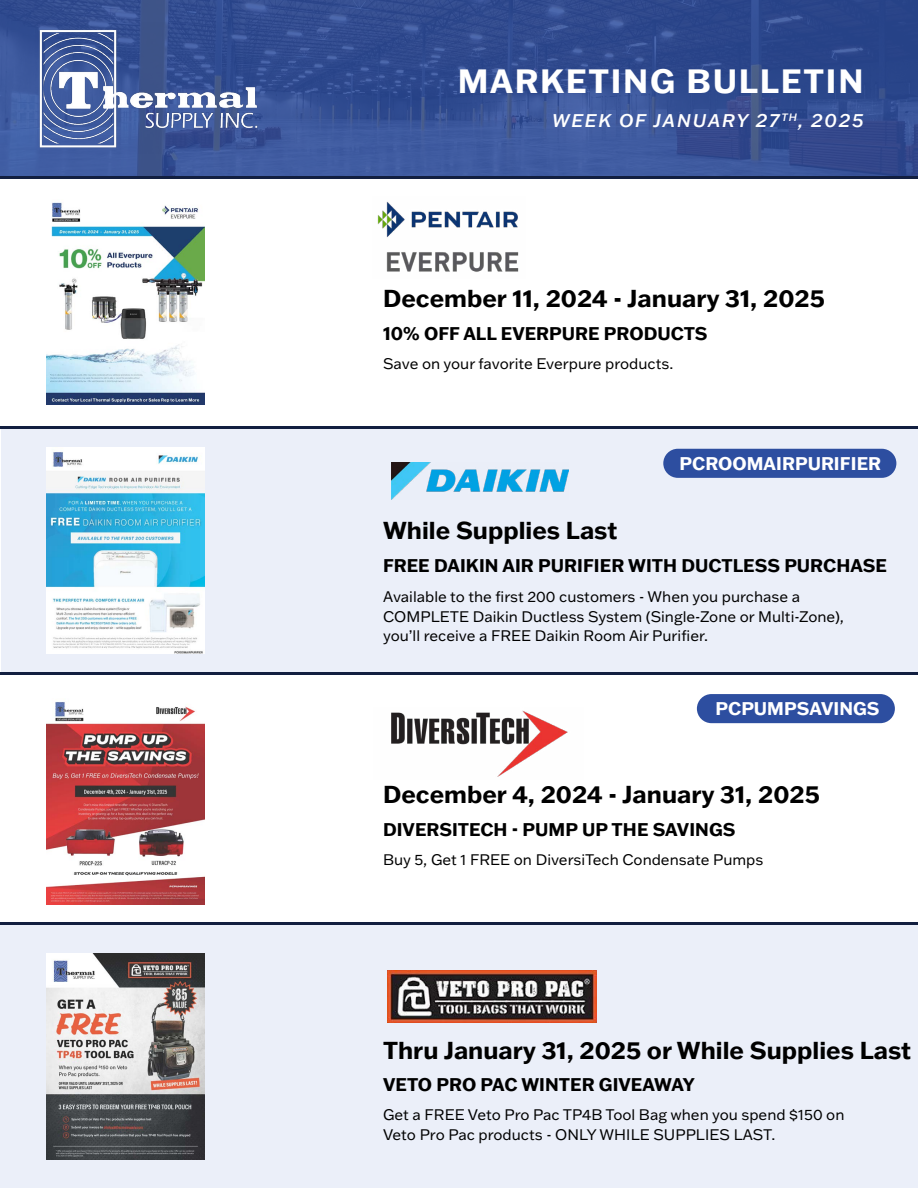
<style>
.page{position:relative;width:918px;height:1188px;background:#fff}
.page>*{position:absolute;margin:0;border:0;box-sizing:border-box;transform-origin:0 0}
.t1{font:700 33px "Franklin Gothic ATF";letter-spacing:.05em;color:#fff}
.t2{font:700 24px "Franklin Gothic ATF";color:#000}
.t3{font:700 18px "Franklin Gothic ATF";color:#000}
.t4{font:700 18px "Franklin Gothic ATF";color:#fff}
.t5{font:italic 500 18px "Franklin Gothic ATF";letter-spacing:.1em;color:#fff}
.t6{font:15px/19.5px "Franklin Gothic ATF";color:#000}
</style>
<div class="page">
<div style="left:1px;top:925px;width:917px;height:263px;background:#ebeff9"></div>
<div style="left:2px;top:427px;width:916px;height:248px;background:#ebeff9"></div>
<svg style="left:0;top:0;width:918px;height:176px;background:#344f93"></svg>
<img style="left:36px;top:23px;width:231px;height:131px">
<hr style="left:0;top:176px;width:917px;height:3px;background:#121f40">
<hr style="left:0;top:672px;width:917px;height:3px;background:#121f40">
<hr style="left:1px;top:922px;width:917px;height:3px;background:#121f40">
<img style="left:47px;top:954px;width:157px;height:206px">
<img style="left:387px;top:971px;width:210px;height:52px">
<img style="left:47px;top:448px;width:157px;height:205px">
<img style="left:391px;top:463px;width:178px;height:36px">
<img style="left:47px;top:702px;width:157px;height:202px">
<img style="left:391px;top:710px;width:177px;height:67px">
<img style="left:46px;top:202px;width:158px;height:203px">
<img style="left:377px;top:201px;width:142px;height:71px">
<hr style="left:0;top:426px;width:917px;height:3px;background:#121f40">
<div style="left:663px;top:449px;width:233px;height:29px;background:#2d4ea0;border-radius:15px"></div>
<div style="left:697px;top:694px;width:198px;height:29px;background:#2d4ea0;border-radius:15px"></div>
<h1 class="t1" style="left:458px;top:59px;width:407px">MARKETING BULLETIN</h1>
<p class="t5" style="left:552px;top:108px;width:313px">WEEK OF JANUARY 27<sup>TH</sup>, 2025</p>
<h2 class="t2" style="left:383px;top:282px;width:443px">December 11, 2024 - January 31, 2025</h2>
<p class="t3" style="left:383px;top:321px;width:326px">10% OFF ALL EVERPURE PRODUCTS</p>
<p class="t6" style="left:383px;top:353px;width:292px">Save on your favorite Everpure products.</p>
<h2 class="t2" style="left:383px;top:514px;width:236px">While Supplies Last</h2>
<p class="t4" style="left:680px;top:451px;width:203px">PCROOMAIRPURIFIER</p>
<p class="t3" style="left:383px;top:553px;width:505px">FREE DAIKIN AIR PURIFIER WITH DUCTLESS PURCHASE</p>
<p class="t6" style="left:383px;top:587px;width:462px">Available to the first 200 customers - When you purchase a<br>COMPLETE Daikin Ductless System (Single-Zone or Multi-Zone), you’ll receive a FREE Daikin Room Air Purifier.</p>
<p class="t4" style="left:716px;top:696px;width:166px">PCPUMPSAVINGS</p>
<h2 class="t2" style="left:383px;top:779px;width:438px">December 4, 2024 - January 31, 2025</h2>
<p class="t3" style="left:383px;top:818px;width:354px">DIVERSITECH - PUMP UP THE SAVINGS</p>
<p class="t6" style="left:383px;top:850px;width:382px">Buy 5, Get 1 FREE on DiversiTech Condensate Pumps</p>
<h2 class="t2" style="left:383px;top:1034px;width:530px">Thru January 31, 2025 or While Supplies Last</h2>
<p class="t3" style="left:383px;top:1073px;width:313px">VETO PRO PAC WINTER GIVEAWAY</p>
<p class="t6" style="left:383px;top:1105px;width:463px">Get a FREE Veto Pro Pac TP4B Tool Bag when you spend $150 on<br>Veto Pro Pac products - ONLY WHILE SUPPLIES LAST.</p>
</div>
